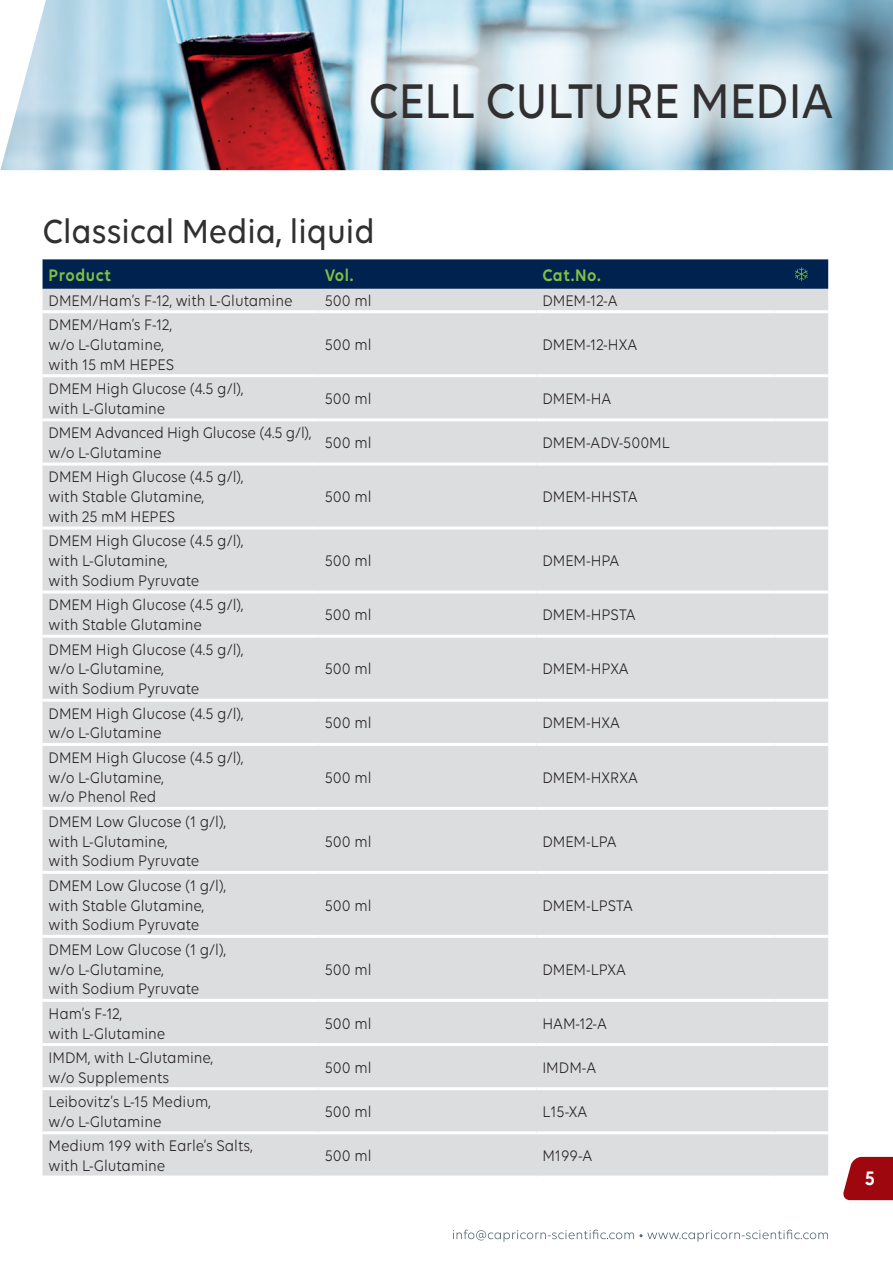
<style>
.page{position:relative;width:893px;height:1263px;background:#fff}
.page>*{position:absolute;margin:0;border:0;box-sizing:border-box;transform-origin:0 0}
.t1{font:500 52.5px "Volte";color:#312f30;scale:.9 1}
.t2{font:500 36px "Volte";color:#312f30;scale:.9 1}
.t3{font:600 21px "Volte";color:#fff;scale:.9 1}
.t4{font:600 18px "Volte";letter-spacing:.04em;color:#7fc241;scale:.9 1}
.t5{font:16.5px/19.8px "Volte";color:#231f20;scale:.9 1}
</style>
<div class="page">
<svg style="left:843px;top:1157px;width:50px;height:43px;background:#a61f24"></svg>
<svg style="left:453px;top:1230px;width:375px;height:12px"></svg>
<img style="left:0;top:0;width:893px;height:170px">
<svg style="left:307px;top:5px;width:549px;height:164px;background:#c4d9e2"></svg>
<div style="left:43px;top:289px;width:785px;height:886px;background:#dcdddf"></div>
<hr style="left:43px;top:310px;width:276px;height:3px;background:#fff">
<hr style="left:319px;top:310px;width:217px;height:3px;background:#fff">
<hr style="left:536px;top:310px;width:238px;height:3px;background:#fff">
<hr style="left:774px;top:310px;width:54px;height:3px;background:#fff">
<hr style="left:43px;top:374px;width:276px;height:3px;background:#fff">
<hr style="left:319px;top:374px;width:217px;height:3px;background:#fff">
<hr style="left:536px;top:374px;width:238px;height:3px;background:#fff">
<hr style="left:774px;top:374px;width:54px;height:3px;background:#fff">
<hr style="left:43px;top:418px;width:276px;height:3px;background:#fff">
<hr style="left:319px;top:418px;width:217px;height:3px;background:#fff">
<hr style="left:536px;top:418px;width:238px;height:3px;background:#fff">
<hr style="left:774px;top:418px;width:54px;height:3px;background:#fff">
<hr style="left:43px;top:463px;width:276px;height:3px;background:#fff">
<hr style="left:319px;top:463px;width:217px;height:3px;background:#fff">
<hr style="left:536px;top:463px;width:238px;height:3px;background:#fff">
<hr style="left:774px;top:463px;width:54px;height:3px;background:#fff">
<hr style="left:43px;top:526px;width:276px;height:3px;background:#fff">
<hr style="left:319px;top:526px;width:217px;height:3px;background:#fff">
<hr style="left:536px;top:526px;width:238px;height:3px;background:#fff">
<hr style="left:774px;top:526px;width:54px;height:3px;background:#fff">
<hr style="left:43px;top:590px;width:276px;height:3px;background:#fff">
<hr style="left:319px;top:590px;width:217px;height:3px;background:#fff">
<hr style="left:536px;top:590px;width:238px;height:3px;background:#fff">
<hr style="left:774px;top:590px;width:54px;height:3px;background:#fff">
<hr style="left:43px;top:635px;width:276px;height:3px;background:#fff">
<hr style="left:319px;top:635px;width:217px;height:3px;background:#fff">
<hr style="left:536px;top:635px;width:238px;height:3px;background:#fff">
<hr style="left:774px;top:635px;width:54px;height:3px;background:#fff">
<hr style="left:43px;top:699px;width:276px;height:3px;background:#fff">
<hr style="left:319px;top:699px;width:217px;height:3px;background:#fff">
<hr style="left:536px;top:699px;width:238px;height:3px;background:#fff">
<hr style="left:774px;top:699px;width:54px;height:3px;background:#fff">
<hr style="left:43px;top:743px;width:276px;height:3px;background:#fff">
<hr style="left:319px;top:743px;width:217px;height:3px;background:#fff">
<hr style="left:536px;top:743px;width:238px;height:3px;background:#fff">
<hr style="left:774px;top:743px;width:54px;height:3px;background:#fff">
<hr style="left:43px;top:807px;width:276px;height:3px;background:#fff">
<hr style="left:319px;top:807px;width:217px;height:3px;background:#fff">
<hr style="left:536px;top:807px;width:238px;height:3px;background:#fff">
<hr style="left:774px;top:807px;width:54px;height:3px;background:#fff">
<hr style="left:43px;top:871px;width:276px;height:3px;background:#fff">
<hr style="left:319px;top:871px;width:217px;height:3px;background:#fff">
<hr style="left:536px;top:871px;width:238px;height:3px;background:#fff">
<hr style="left:774px;top:871px;width:54px;height:3px;background:#fff">
<hr style="left:43px;top:935px;width:276px;height:3px;background:#fff">
<hr style="left:319px;top:935px;width:217px;height:3px;background:#fff">
<hr style="left:536px;top:935px;width:238px;height:3px;background:#fff">
<hr style="left:774px;top:935px;width:54px;height:3px;background:#fff">
<hr style="left:43px;top:999px;width:276px;height:3px;background:#fff">
<hr style="left:319px;top:999px;width:217px;height:3px;background:#fff">
<hr style="left:536px;top:999px;width:238px;height:3px;background:#fff">
<hr style="left:774px;top:999px;width:54px;height:3px;background:#fff">
<hr style="left:43px;top:1043px;width:276px;height:3px;background:#fff">
<hr style="left:319px;top:1043px;width:217px;height:3px;background:#fff">
<hr style="left:536px;top:1043px;width:238px;height:3px;background:#fff">
<hr style="left:774px;top:1043px;width:54px;height:3px;background:#fff">
<hr style="left:43px;top:1087px;width:276px;height:3px;background:#fff">
<hr style="left:319px;top:1087px;width:217px;height:3px;background:#fff">
<hr style="left:536px;top:1087px;width:238px;height:3px;background:#fff">
<hr style="left:774px;top:1087px;width:54px;height:3px;background:#fff">
<hr style="left:43px;top:1131px;width:276px;height:3px;background:#fff">
<hr style="left:319px;top:1131px;width:217px;height:3px;background:#fff">
<hr style="left:536px;top:1131px;width:238px;height:3px;background:#fff">
<hr style="left:774px;top:1131px;width:54px;height:3px;background:#fff">
<div style="left:43px;top:259px;width:785px;height:30px;background:#00224f"></div>
<h1 class="t1" style="left:368px;top:71px;width:518px">CELL CULTURE MEDIA</h1>
<h2 class="t2" style="left:42px;top:210px;width:371px">Classical Media, liquid</h2>
<p class="t4" style="left:49px;top:264px;width:71px">Product</p>
<p class="t4" style="left:325px;top:264px;width:33px">Vol.</p>
<p class="t4" style="left:542px;top:264px;width:66px">Cat.No.</p>
<p class="t5" style="left:49px;top:290px;width:273px">DMEM/Ham’s F-12, with L-Glutamine</p>
<p class="t5" style="left:325px;top:290px;width:54px">500 ml</p>
<p class="t5" style="left:542px;top:290px;width:85px">DMEM-12-A</p>
<p class="t5" style="left:49px;top:314px;width:141px">DMEM/Ham’s F-12, w/o L-Glutamine, with 15 mM HEPES</p>
<p class="t5" style="left:325px;top:334px;width:54px">500 ml</p>
<p class="t5" style="left:542px;top:334px;width:107px">DMEM-12-HXA</p>
<p class="t5" style="left:49px;top:378px;width:218px">DMEM High Glucose (4.5 g/l), with L-Glutamine</p>
<p class="t5" style="left:325px;top:388px;width:54px">500 ml</p>
<p class="t5" style="left:542px;top:388px;width:78px">DMEM-HA</p>
<p class="t5" style="left:49px;top:423px;width:294px">DMEM Advanced High Glucose (4.5 g/l), w/o L-Glutamine</p>
<p class="t5" style="left:325px;top:433px;width:54px">500 ml</p>
<p class="t5" style="left:542px;top:433px;width:143px">DMEM-ADV-500ML</p>
<p class="t5" style="left:49px;top:467px;width:218px">DMEM High Glucose (4.5 g/l), with Stable Glutamine,<br>with 25 mM HEPES</p>
<p class="t5" style="left:325px;top:487px;width:54px">500 ml</p>
<p class="t5" style="left:542px;top:487px;width:107px">DMEM-HHSTA</p>
<p class="t5" style="left:49px;top:531px;width:218px">DMEM High Glucose (4.5 g/l), with L-Glutamine,<br>with Sodium Pyruvate</p>
<p class="t5" style="left:325px;top:551px;width:54px">500 ml</p>
<p class="t5" style="left:542px;top:551px;width:87px">DMEM-HPA</p>
<p class="t5" style="left:49px;top:595px;width:218px">DMEM High Glucose (4.5 g/l), with Stable Glutamine</p>
<p class="t5" style="left:325px;top:605px;width:54px">500 ml</p>
<p class="t5" style="left:542px;top:605px;width:105px">DMEM-HPSTA</p>
<p class="t5" style="left:49px;top:639px;width:218px">DMEM High Glucose (4.5 g/l), w/o L-Glutamine,<br>with Sodium Pyruvate</p>
<p class="t5" style="left:325px;top:659px;width:54px">500 ml</p>
<p class="t5" style="left:542px;top:659px;width:98px">DMEM-HPXA</p>
<p class="t5" style="left:49px;top:703px;width:218px">DMEM High Glucose (4.5 g/l), w/o L-Glutamine</p>
<p class="t5" style="left:325px;top:713px;width:54px">500 ml</p>
<p class="t5" style="left:542px;top:713px;width:88px">DMEM-HXA</p>
<p class="t5" style="left:49px;top:747px;width:218px">DMEM High Glucose (4.5 g/l), w/o L-Glutamine,<br>w/o Phenol Red</p>
<p class="t5" style="left:325px;top:767px;width:54px">500 ml</p>
<p class="t5" style="left:542px;top:767px;width:108px">DMEM-HXRXA</p>
<p class="t5" style="left:49px;top:811px;width:199px">DMEM Low Glucose (1 g/l), with L-Glutamine,<br>with Sodium Pyruvate</p>
<p class="t5" style="left:49px;top:875px;width:199px">DMEM Low Glucose (1 g/l), with Stable Glutamine, with Sodium Pyruvate</p>
<p class="t5" style="left:49px;top:939px;width:199px">DMEM Low Glucose (1 g/l), w/o L-Glutamine,<br>with Sodium Pyruvate</p>
<p class="t5" style="left:325px;top:831px;width:54px">500 ml</p>
<p class="t5" style="left:542px;top:831px;width:84px">DMEM-LPA</p>
<p class="t5" style="left:325px;top:895px;width:54px">500 ml</p>
<p class="t5" style="left:542px;top:895px;width:102px">DMEM-LPSTA</p>
<p class="t5" style="left:325px;top:959px;width:54px">500 ml</p>
<p class="t5" style="left:542px;top:959px;width:94px">DMEM-LPXA</p>
<p class="t5" style="left:49px;top:1003px;width:131px">Ham’s F-12,<br>with L-Glutamine</p>
<p class="t5" style="left:325px;top:1013px;width:54px">500 ml</p>
<p class="t5" style="left:542px;top:1013px;width:73px">HAM-12-A</p>
<p class="t5" style="left:49px;top:1047px;width:185px">IMDM, with L-Glutamine, w/o Supplements</p>
<p class="t5" style="left:325px;top:1057px;width:54px">500 ml</p>
<p class="t5" style="left:542px;top:1057px;width:61px">IMDM-A</p>
<p class="t5" style="left:49px;top:1091px;width:182px">Leibovitz’s L-15 Medium, w/o L-Glutamine</p>
<p class="t5" style="left:325px;top:1101px;width:54px">500 ml</p>
<p class="t5" style="left:542px;top:1101px;width:51px">L15-XA</p>
<p class="t5" style="left:49px;top:1136px;width:228px">Medium 199 with Earle’s Salts, with L-Glutamine</p>
<p class="t5" style="left:325px;top:1145px;width:54px">500 ml</p>
<p class="t5" style="left:542px;top:1145px;width:57px">M199-A</p>
<p class="t3" style="left:865px;top:1165px;width:13px">5</p>
</div>
